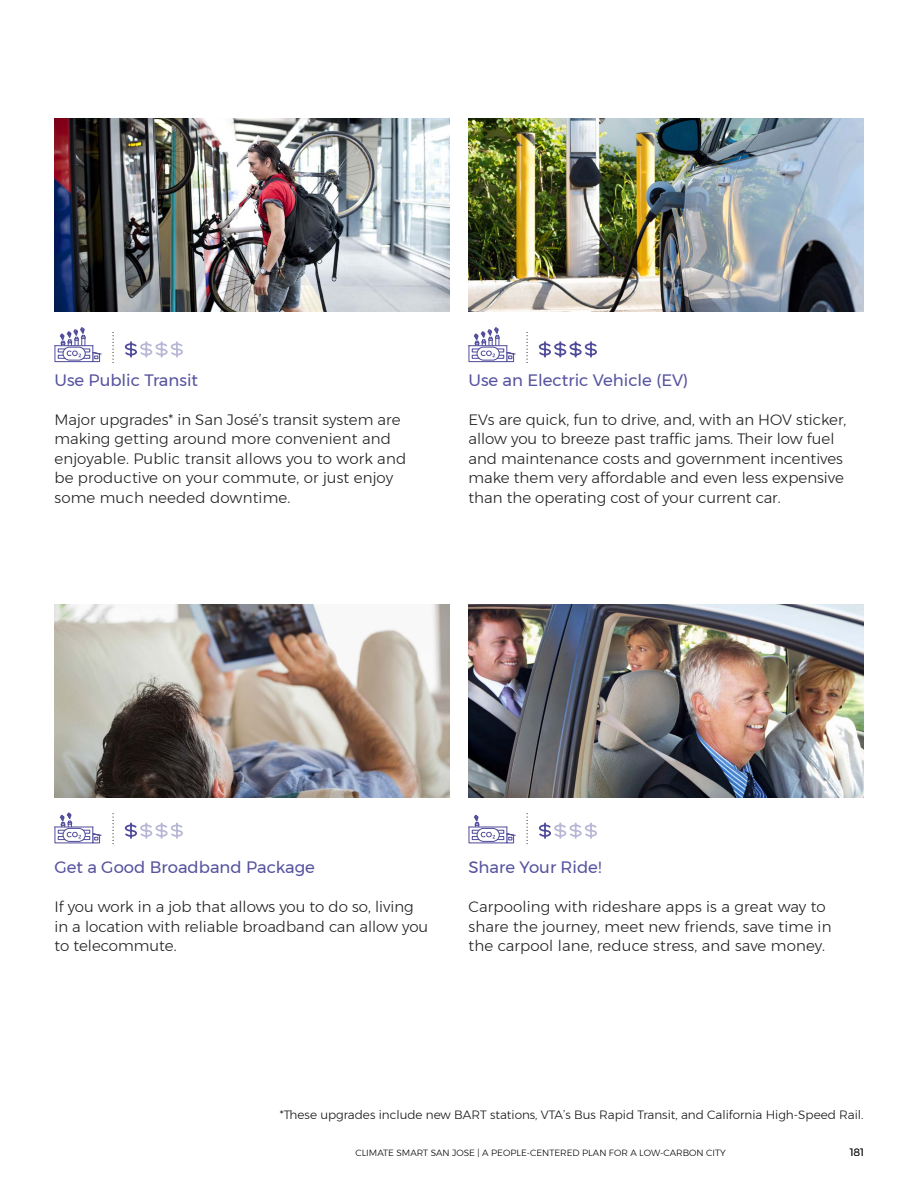
<style>
.page{position:relative;width:918px;height:1188px;background:#fff}
.page>*{position:absolute;margin:0;border:0;box-sizing:border-box;transform-origin:0 0}
.t1{font:16.5px "Montserrat";color:#57539f}
.t2{font:300 15px/19.5px "Montserrat";color:#202020}
.t3{font:300 12px "Montserrat";color:#141414}
.t4{font:300 10.5px "Montserrat";color:#141414}
.t5{font:300 9px "Montserrat";color:#000}
</style>
<div class="page">
<img style="left:55px;top:119px;width:395px;height:193px">
<img style="left:469px;top:119px;width:395px;height:193px">
<img style="left:55px;top:605px;width:395px;height:193px">
<img style="left:468px;top:605px;width:396px;height:193px">
<svg style="left:538px;top:341px;width:59px;height:17px"></svg>
<svg style="left:527px;top:332px;width:1px;height:31px"></svg>
<svg style="left:469px;top:346px;width:38px;height:16px"></svg>
<hr style="left:469px;top:345px;width:38px;height:1px;background:#4f4a99">
<div style="left:472px;top:355px;width:32px;height:3px;background:#fff;border:1px solid #4f4a99"></div>
<div style="left:472px;top:349px;width:32px;height:3px;background:#fff;border:1px solid #4f4a99"></div>
<svg style="left:477px;top:347px;width:22px;height:13px"></svg>
<div style="left:477px;top:347px;width:22px;height:13px;border:1px solid #4f4a99;border-radius:7px"></div>
<svg style="left:474px;top:327px;width:26px;height:30px"></svg>
<svg style="left:506px;top:352px;width:10px;height:10px"></svg>
<svg style="left:124px;top:822px;width:59px;height:17px"></svg>
<svg style="left:113px;top:814px;width:1px;height:31px"></svg>
<svg style="left:60px;top:813px;width:12px;height:12px"></svg>
<svg style="left:55px;top:828px;width:38px;height:15px"></svg>
<hr style="left:55px;top:827px;width:38px;height:1px;background:#4f4a99">
<svg style="left:58px;top:836px;width:32px;height:4px"></svg>
<div style="left:58px;top:830px;width:32px;height:3px;background:#fff;border:1px solid #4f4a99"></div>
<div style="left:63px;top:828px;width:22px;height:13px;background:#fff;border-radius:7px"></div>
<div style="left:63px;top:828px;width:22px;height:14px;border:1px solid #4f4a99;border-radius:7px"></div>
<svg style="left:60px;top:832px;width:21px;height:7px"></svg>
<svg style="left:92px;top:833px;width:10px;height:10px"></svg>
<svg style="left:124px;top:341px;width:59px;height:17px"></svg>
<svg style="left:113px;top:332px;width:1px;height:31px"></svg>
<svg style="left:55px;top:346px;width:38px;height:16px"></svg>
<hr style="left:55px;top:345px;width:38px;height:1px;background:#4f4a99">
<div style="left:58px;top:355px;width:32px;height:3px;background:#fff;border:1px solid #4f4a99"></div>
<div style="left:58px;top:349px;width:32px;height:3px;background:#fff;border:1px solid #4f4a99"></div>
<svg style="left:63px;top:347px;width:22px;height:13px"></svg>
<div style="left:63px;top:347px;width:22px;height:13px;border:1px solid #4f4a99;border-radius:7px"></div>
<svg style="left:92px;top:352px;width:10px;height:10px"></svg>
<svg style="left:60px;top:327px;width:26px;height:30px"></svg>
<svg style="left:539px;top:822px;width:58px;height:17px"></svg>
<svg style="left:527px;top:814px;width:1px;height:31px"></svg>
<svg style="left:474px;top:815px;width:5px;height:10px"></svg>
<svg style="left:469px;top:828px;width:38px;height:15px"></svg>
<hr style="left:469px;top:827px;width:38px;height:1px;background:#4f4a99">
<svg style="left:472px;top:836px;width:32px;height:4px"></svg>
<div style="left:472px;top:830px;width:32px;height:3px;background:#fff;border:1px solid #4f4a99"></div>
<div style="left:477px;top:828px;width:22px;height:13px;background:#fff;border-radius:7px"></div>
<div style="left:477px;top:828px;width:22px;height:14px;border:1px solid #4f4a99;border-radius:7px"></div>
<svg style="left:474px;top:832px;width:21px;height:7px"></svg>
<svg style="left:506px;top:833px;width:10px;height:10px"></svg>
<p class="t1" style="left:54px;top:367px;width:145px">Use Public Transit</p>
<p class="t2" style="left:54px;top:409px;width:353px">Major upgrades* in San José’s transit system are making getting around more convenient and enjoyable. Public transit allows you to work and be productive on your commute, or just enjoy some much needed downtime.</p>
<p class="t1" style="left:468px;top:367px;width:221px">Use an Electric Vehicle (EV)</p>
<p class="t2" style="left:468px;top:409px;width:380px">EVs are quick, fun to drive, and, with an HOV sticker, allow you to breeze past traffic jams. Their low fuel and maintenance costs and government incentives make them very affordable and even less expensive than the operating cost of your current car.</p>
<p class="t1" style="left:54px;top:855px;width:262px">Get a Good Broadband Package</p>
<p class="t2" style="left:54px;top:897px;width:375px">If you work in a job that allows you to do so, living in a location with reliable broadband can allow you to telecommute.</p>
<p class="t1" style="left:468px;top:855px;width:134px">Share Your Ride!</p>
<p class="t2" style="left:468px;top:897px;width:365px">Carpooling with rideshare apps is a great way to share the journey, meet new friends, save time in the carpool lane, reduce stress, and save money.</p>
<p class="t3" style="left:280px;top:1106px;width:585px">*These upgrades include new BART stations, VTA’s Bus Rapid Transit, and California High-Speed Rail.</p>
<p class="t5" style="left:355px;top:1146px;width:372px">CLIMATE SMART SAN JOSE | A PEOPLE-CENTERED PLAN FOR A LOW-CARBON CITY</p>
<p class="t4" style="left:850px;top:1144px;width:16px">181</p>
</div>
